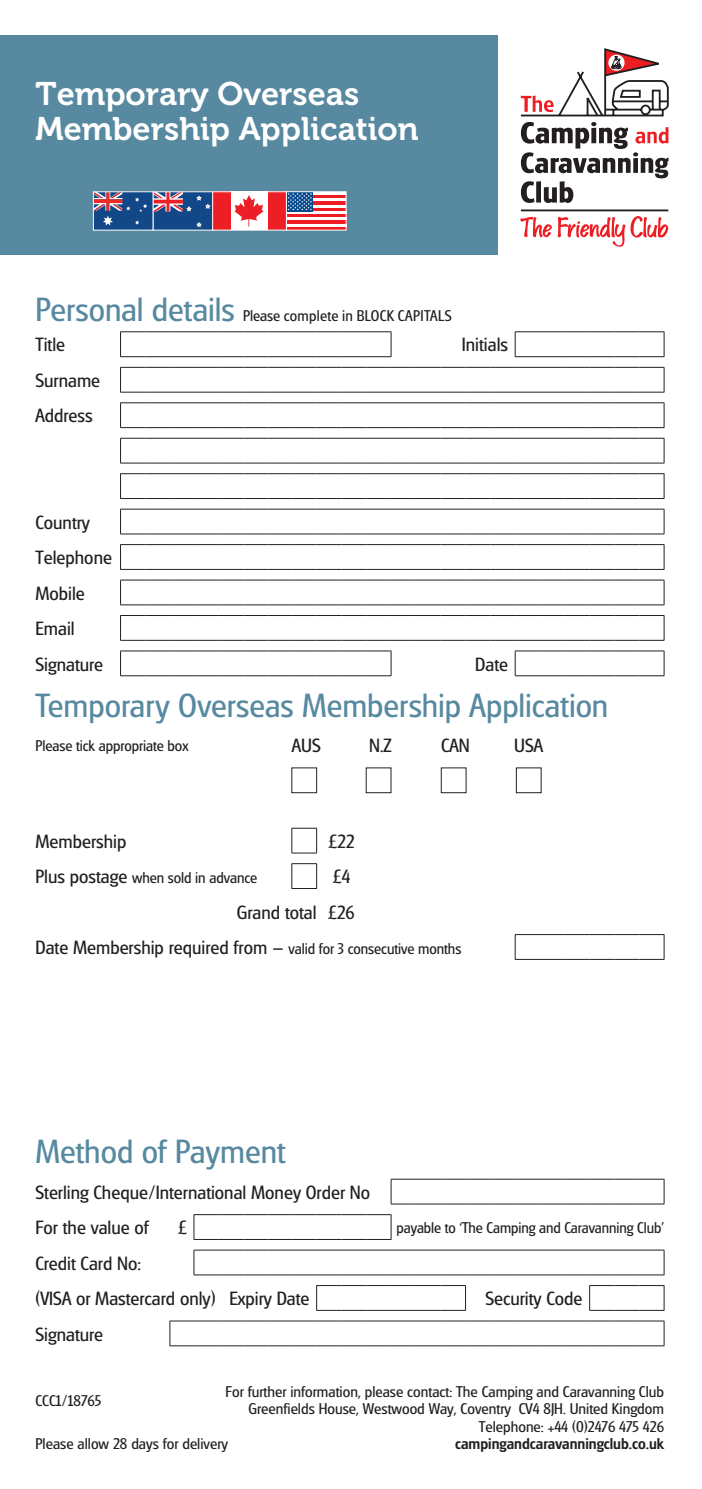
<style>
.page{position:relative;width:702px;height:1489px;background:#fff}
.page>*{position:absolute;margin:0;border:0;box-sizing:border-box;transform-origin:0 0}
.t1{font:35px "Glasgow";color:#5789a0}
.t2{font:32.5px/35px "Museo 700";color:#fff}
.t3{font:20px/35.5px "Glasgow";color:#231f20}
.t4{font:16.25px "Glasgow";color:#231f20}
.t5{font:16.25px "Glasgow Med";color:#231f20}
.s1{font-size:35px;color:#5789a0}
.s2{font-size:20px}
.s3{font-size:16.25px}
</style>
<div class="page">
<svg style="left:120px;top:473px;width:544px;height:26px"></svg>
<svg style="left:120px;top:367px;width:544px;height:26px"></svg>
<svg style="left:120px;top:402px;width:544px;height:26px"></svg>
<svg style="left:120px;top:438px;width:544px;height:25px"></svg>
<svg style="left:120px;top:508px;width:544px;height:26px"></svg>
<svg style="left:120px;top:331px;width:271px;height:26px"></svg>
<svg style="left:514px;top:331px;width:150px;height:26px"></svg>
<svg style="left:390px;top:1178px;width:274px;height:26px"></svg>
<svg style="left:589px;top:1285px;width:75px;height:25px"></svg>
<svg style="left:120px;top:544px;width:544px;height:26px"></svg>
<svg style="left:120px;top:579px;width:544px;height:26px"></svg>
<svg style="left:120px;top:615px;width:544px;height:26px"></svg>
<svg style="left:291px;top:827px;width:26px;height:26px"></svg>
<svg style="left:291px;top:863px;width:26px;height:26px"></svg>
<svg style="left:316px;top:1285px;width:150px;height:25px"></svg>
<svg style="left:120px;top:650px;width:271px;height:26px"></svg>
<svg style="left:193px;top:1214px;width:198px;height:25px"></svg>
<svg style="left:193px;top:1249px;width:471px;height:26px"></svg>
<svg style="left:169px;top:1320px;width:495px;height:26px"></svg>
<svg style="left:514px;top:650px;width:150px;height:26px"></svg>
<svg style="left:514px;top:934px;width:150px;height:25px"></svg>
<div style="left:0;top:35px;width:498px;height:220px;background:#5789a0"></div>
<div style="left:153px;top:192px;width:59px;height:38px;background:#124888"></div>
<svg style="left:196px;top:222px;width:6px;height:5px"></svg>
<svg style="left:155px;top:193px;width:55px;height:18px"></svg>
<div style="left:153px;top:191px;width:60px;height:39px;border:1px solid #fff"></div>
<div style="left:212px;top:192px;width:74px;height:38px;background:#fff"></div>
<div style="left:212px;top:192px;width:18px;height:38px;background:#ed1f26"></div>
<div style="left:268px;top:192px;width:18px;height:38px;background:#ed1f26"></div>
<svg style="left:234px;top:195px;width:30px;height:32px"></svg>
<div style="left:212px;top:191px;width:75px;height:39px;border:1px solid #fff"></div>
<hr style="left:311px;top:192px;width:35px;height:3px;background:#fff">
<hr style="left:311px;top:195px;width:35px;height:3px;background:#ee1d23">
<svg style="left:313px;top:198px;width:31px;height:4px"></svg>
<hr style="left:311px;top:202px;width:35px;height:3px;background:#ee1d23">
<hr style="left:311px;top:205px;width:35px;height:3px;background:#fff">
<hr style="left:311px;top:208px;width:35px;height:3px;background:#ee1d23">
<hr style="left:287px;top:211px;width:59px;height:3px;background:#fff">
<svg style="left:288px;top:214px;width:56px;height:4px"></svg>
<hr style="left:287px;top:218px;width:59px;height:3px;background:#fff">
<hr style="left:287px;top:221px;width:59px;height:3px;background:#ee1d23">
<hr style="left:287px;top:224px;width:59px;height:3px;background:#fff">
<hr style="left:287px;top:227px;width:59px;height:3px;background:#ee1d23">
<svg style="left:288px;top:193px;width:25px;height:18px"></svg>
<svg style="left:288px;top:193px;width:24px;height:17px"></svg>
<div style="left:286px;top:191px;width:60px;height:39px;border:1px solid #fff"></div>
<svg style="left:520px;top:48px;width:148px;height:199px"></svg>
<div style="left:93px;top:192px;width:58px;height:38px;background:#124888"></div>
<svg style="left:95px;top:193px;width:52px;height:32px"></svg>
<div style="left:93px;top:191px;width:60px;height:39px;border:1px solid #fff"></div>
<div style="left:291px;top:767px;width:26px;height:26px;border:1px solid #231f20"></div>
<div style="left:441px;top:767px;width:25px;height:26px;border:1px solid #231f20"></div>
<div style="left:516px;top:767px;width:25px;height:26px;border:1px solid #231f20"></div>
<h2 class="t2" style="left:35px;top:76px;width:385px">Temporary Overseas<br>Membership Application</h2>
<p class="t4" style="left:35px;top:307px;width:418px"><span class="s1">Personal details</span> Please complete in BLOCK CAPITALS</p>
<p class="t3" style="left:35px;top:328px;width:31px">Title</p>
<p class="t3" style="left:462px;top:328px;width:48px">Initials</p>
<p class="t3" style="left:35px;top:363px;width:66px">Surname<br>Address</p>
<p class="t3" style="left:35px;top:505px;width:78px">Country<br>Telephone<br>Mobile<br>Email<br>Signature</p>
<p class="t3" style="left:475px;top:647px;width:34px">Date</p>
<h1 class="t1" style="left:35px;top:686px;width:574px">Temporary Overseas Membership Application</h1>
<p class="t4" style="left:35px;top:736px;width:154px">Please tick appropriate box</p>
<p class="t3" style="left:292px;top:728px;width:30px">AUS</p>
<p class="t3" style="left:369px;top:728px;width:24px">N.Z</p>
<p class="t3" style="left:441px;top:728px;width:30px">CAN</p>
<p class="t3" style="left:514px;top:728px;width:30px">USA</p>
<p class="t3" style="left:35px;top:824px;width:92px">Membership</p>
<p class="t3" style="left:328px;top:824px;width:27px">£22</p>
<p class="t4" style="left:35px;top:868px;width:223px"><span class="s2">Plus postage</span> when sold in advance</p>
<p class="t3" style="left:333px;top:859px;width:19px">£4</p>
<p class="t3" style="left:237px;top:895px;width:119px">Grand total £26</p>
<p class="t3" style="left:35px;top:930px;width:427px">Date Membership required from – <span class="s3">valid for 3 consecutive months</span></p>
<h1 class="t1" style="left:35px;top:1132px;width:251px">Method of Payment</h1>
<p class="t3" style="left:35px;top:1174px;width:336px">Sterling Cheque/International Money Order No<br>For the value of</p>
<p class="t3" style="left:178px;top:1210px;width:10px">£</p>
<p class="t4" style="left:396px;top:1218px;width:269px">payable to ‘The Camping and Caravanning Club’</p>
<p class="t3" style="left:35px;top:1245px;width:275px">Credit Card No:<br>(VISA or Mastercard only) Expiry Date</p>
<p class="t3" style="left:485px;top:1281px;width:99px">Security Code</p>
<p class="t3" style="left:35px;top:1316px;width:69px">Signature</p>
<p class="t4" style="left:225px;top:1382px;width:440px">For further information, please contact: The Camping and Caravanning Club</p>
<p class="t4" style="left:248px;top:1399px;width:417px">Greenfields House, Westwood Way, Coventry CV4 8JH. United Kingdom</p>
<p class="t4" style="left:478px;top:1417px;width:187px">Telephone: +44 (0)2476 475 426</p>
<p class="t4" style="left:35px;top:1434px;width:194px">Please allow 28 days for delivery</p>
<p class="t5" style="left:455px;top:1434px;width:210px">campingandcaravanningclub.co.uk</p>
<p class="t4" style="left:35px;top:1391px;width:67px">CCC1/18765</p>
</div>
